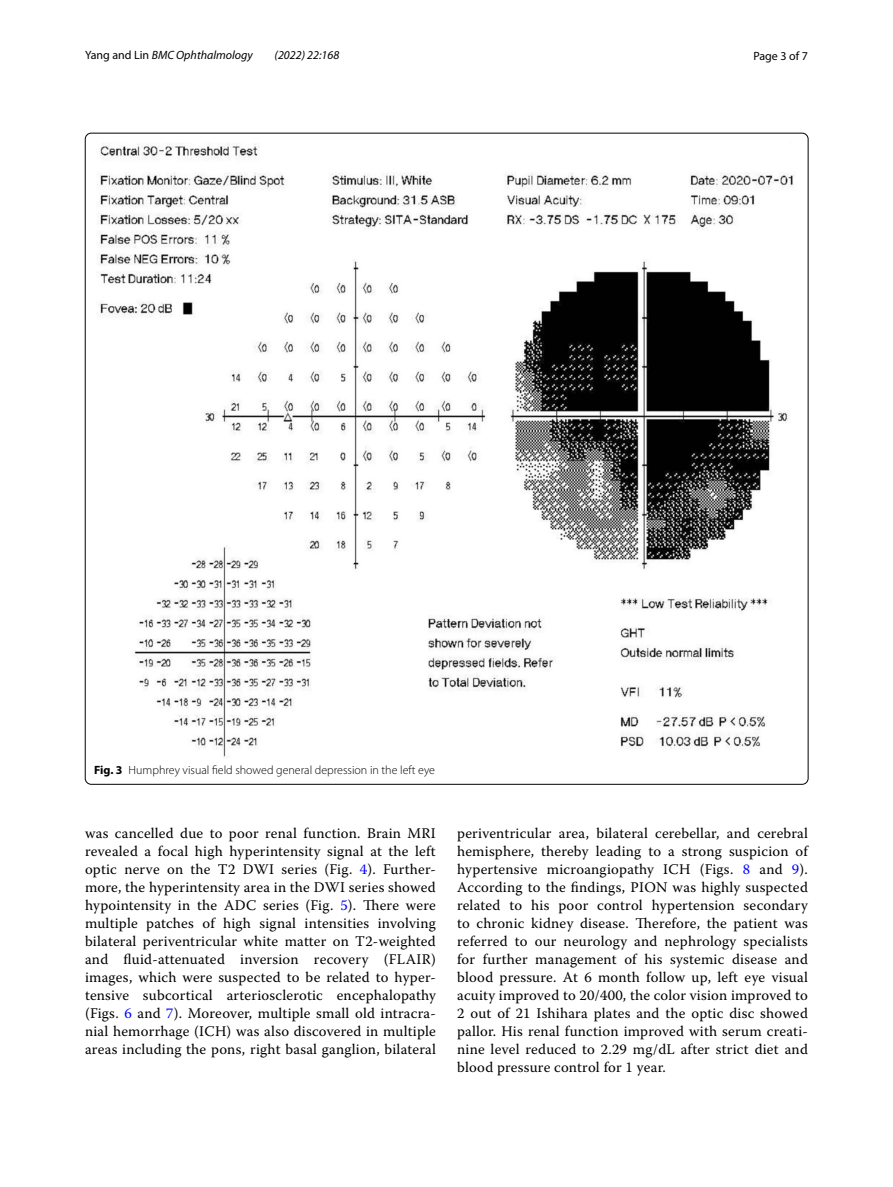
<style>
.page{position:relative;width:893px;height:1187px;background:#fff}
.page>*{position:absolute;margin:0;border:0;box-sizing:border-box;transform-origin:0 0}
.t1{font:14.7px/18px "Warnock Pro";letter-spacing:.015em;color:#000;text-align:justify}
.t2{font:300 12px "Myriad Pro";color:#000}
.t3{font:italic 12px "Myriad Pro";color:#000}
.t4{font:12px "Myriad Pro";color:#000}
.s1{font-style:normal}
.s2{font-weight:700}
.s3{color:#00f}
</style>
<div class="page">
<img style="left:97px;top:144px;width:696px;height:613px">
<p class="t3" style="left:85px;top:48px;width:169px"><span class="s1">Yang and Lin</span> BMC Ophthalmology</p>
<p class="t3" style="left:275px;top:48px;width:66px">(2022) 22:168</p>
<p class="t4" style="left:753px;top:48px;width:56px">Page 3 of 7</p>
<p class="t2" style="left:94px;top:763px;width:342px"><span class="s2">Fig. 3</span> Humphrey visual field showed general depression in the left eye</p>
<p class="t1" style="left:85px;top:823px;width:352px">was cancelled due to poor renal function. Brain MRI revealed a focal high hyperintensity signal at the left optic nerve on the T2 DWI series (Fig. <span class="s3">4</span>). Further&shy;more, the hyperintensity area in the DWI series showed hypointensity in the ADC series (Fig. <span class="s3">5</span>). There were multiple patches of high signal intensities involving bilateral periventricular white matter on T2-weighted and fluid-attenuated inversion recovery (FLAIR) images, which were suspected to be related to hyper&shy;tensive subcortical arteriosclerotic encephalopathy (Figs. <span class="s3">6</span> and <span class="s3">7</span>). Moreover, multiple small old intracra&shy;nial hemorrhage (ICH) was also discovered in multiple areas including the pons, right basal ganglion, bilateral</p>
<p class="t1" style="left:457px;top:823px;width:352px">periventricular area, bilateral cerebellar, and cerebral hemisphere, thereby leading to a strong suspicion of hypertensive microangiopathy ICH (Figs. <span class="s3">8</span> and <span class="s3">9</span>).<br>According to the findings, PION was highly suspected related to his poor control hypertension secondary to chronic kidney disease. Therefore, the patient was referred to our neurology and nephrology specialists for further management of his systemic disease and blood pressure. At 6 month follow up, left eye visual acuity improved to 20/400, the color vision improved to 2 out of 21 Ishihara plates and the optic disc showed pallor. His renal function improved with serum creati&shy;nine level reduced to 2.29 mg/dL after strict diet and blood pressure control for 1 year.</p>
</div>
